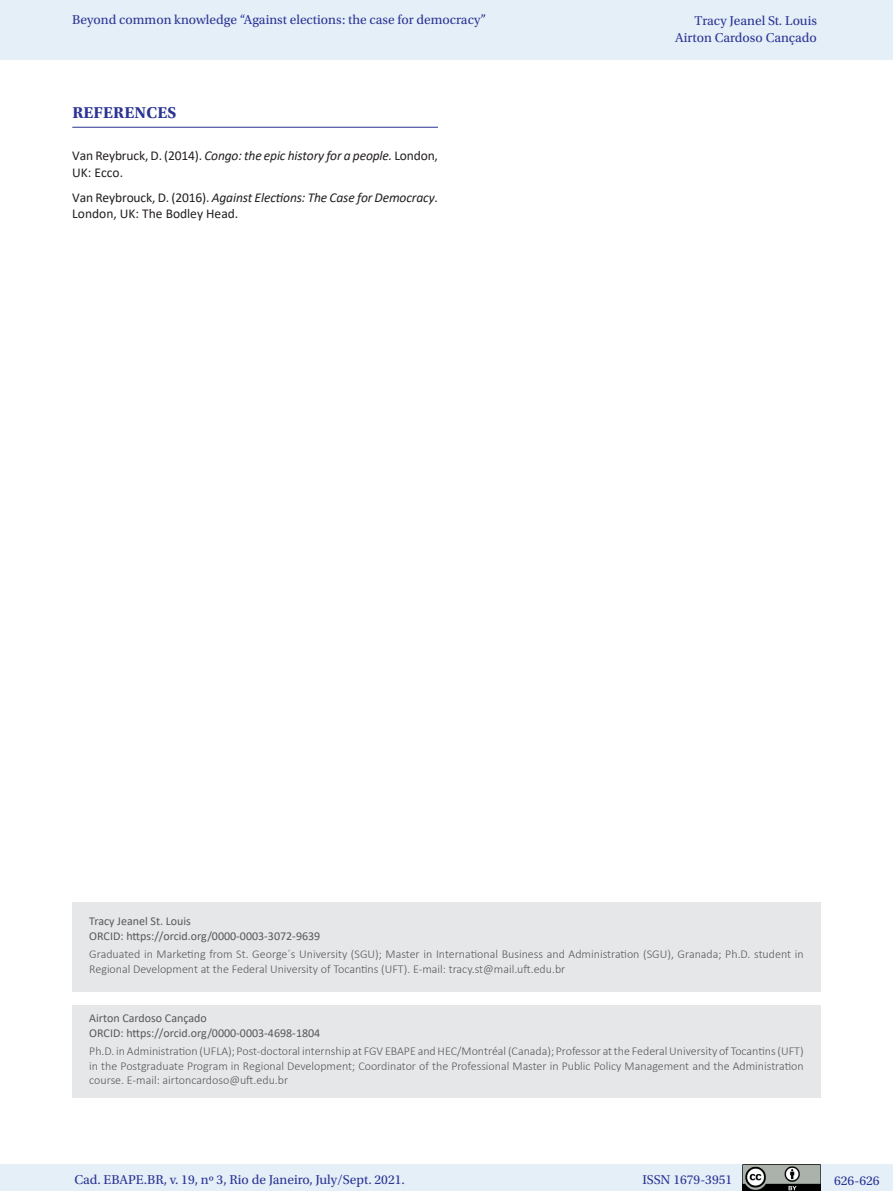
<style>
.page{position:relative;width:893px;height:1191px;background:#fff}
.page>*{position:absolute;margin:0;border:0;box-sizing:border-box;transform-origin:0 0}
._07_1_sub_1{font:700 16.5px "Utopia Std";letter-spacing:.01em;color:#2b3393}
.t1{font:13.5px/16.5px "Utopia Std";color:#2b3393;text-align:right}
.Referencias{font:13.5px/16.5px "Calibri";color:#231f20}
._06_3_nota_de_fim_au{font:300 12px/14.4px "Calibri";color:#57585a}
._06_3_nota_de_fim_au-2{font:12px "Calibri";color:#57585a}
.s1{font-style:italic}
</style>
<div class="page">
<div style="left:0;top:0;width:893px;height:60px;background:#e4eff8"></div>
<div style="left:0;top:1164px;width:893px;height:27px;background:#e4eff8"></div>
<img style="left:743px;top:1164px;width:78px;height:27px">
<hr style="left:72px;top:127px;width:366px;height:1px;background:#2b3393">
<div style="left:72px;top:901px;width:749px;height:196px;background:#e6e7e9"></div>
<div style="left:72px;top:992px;width:751px;height:13px;background:#fff"></div>
<p class="t1" style="left:72px;top:11px;width:415px">Beyond common knowledge “Against elections: the case for democracy”</p>
<p class="_07_1_sub_1" style="left:72px;top:103px;width:106px">REFERENCES</p>
<p class="Referencias" style="left:72px;top:147px;width:367px">Van Reybruck, D. (2014). <span class="s1">Congo: the epic history for a people.</span> London,<br>UK: Ecco.</p>
<p class="Referencias" style="left:72px;top:189px;width:367px">Van Reybrouck, D. (2016). <span class="s1">Against Elections: The Case for Democracy</span>.<br>London, UK: The Bodley Head.</p>
<p class="t1" style="left:675px;top:13px;width:143px">Tracy Jeanel St. Louis<br>Airton Cardoso Cançado</p>
<p class="_06_3_nota_de_fim_au-2" style="left:89px;top:913px;width:103px">Tracy Jeanel St. Louis</p>
<p class="_06_3_nota_de_fim_au-2" style="left:89px;top:927px;width:233px">ORCID: https://orcid.org/0000-0003-3072-9639</p>
<p class="_06_3_nota_de_fim_au" style="left:89px;top:947px;width:716px">Graduated in Marketing from St. George´s University (SGU); Master in International Business and Administration (SGU), Granada; Ph.D. student in<br>Regional Development at the Federal University of Tocantins (UFT). E-mail: tracy.st@mail.uft.edu.br</p>
<p class="_06_3_nota_de_fim_au-2" style="left:89px;top:1010px;width:119px">Airton Cardoso Cançado</p>
<p class="_06_3_nota_de_fim_au-2" style="left:89px;top:1024px;width:233px">ORCID: https://orcid.org/0000-0003-4698-1804</p>
<p class="_06_3_nota_de_fim_au" style="left:89px;top:1044px;width:716px;text-align:justify">Ph.D. in Administration (UFLA); Post-doctoral internship at FGV EBAPE and HEC/Montréal (Canada); Professor at the Federal University of Tocantins (UFT) in the Postgraduate Program in Regional Development; Coordinator of the Professional Master in Public Policy Management and the Administration course. E-mail: airtoncardoso@uft.edu.br</p>
<p class="t1" style="left:74px;top:1171px;width:332px">Cad. EBAPE.BR, v. 19, nº 3, Rio de Janeiro, July/Sept. 2021.</p>
<p class="t1" style="left:642px;top:1171px;width:91px">ISSN 1679-3951</p>
<p class="t1" style="left:834px;top:1172px;width:47px">626-626</p>
</div>
